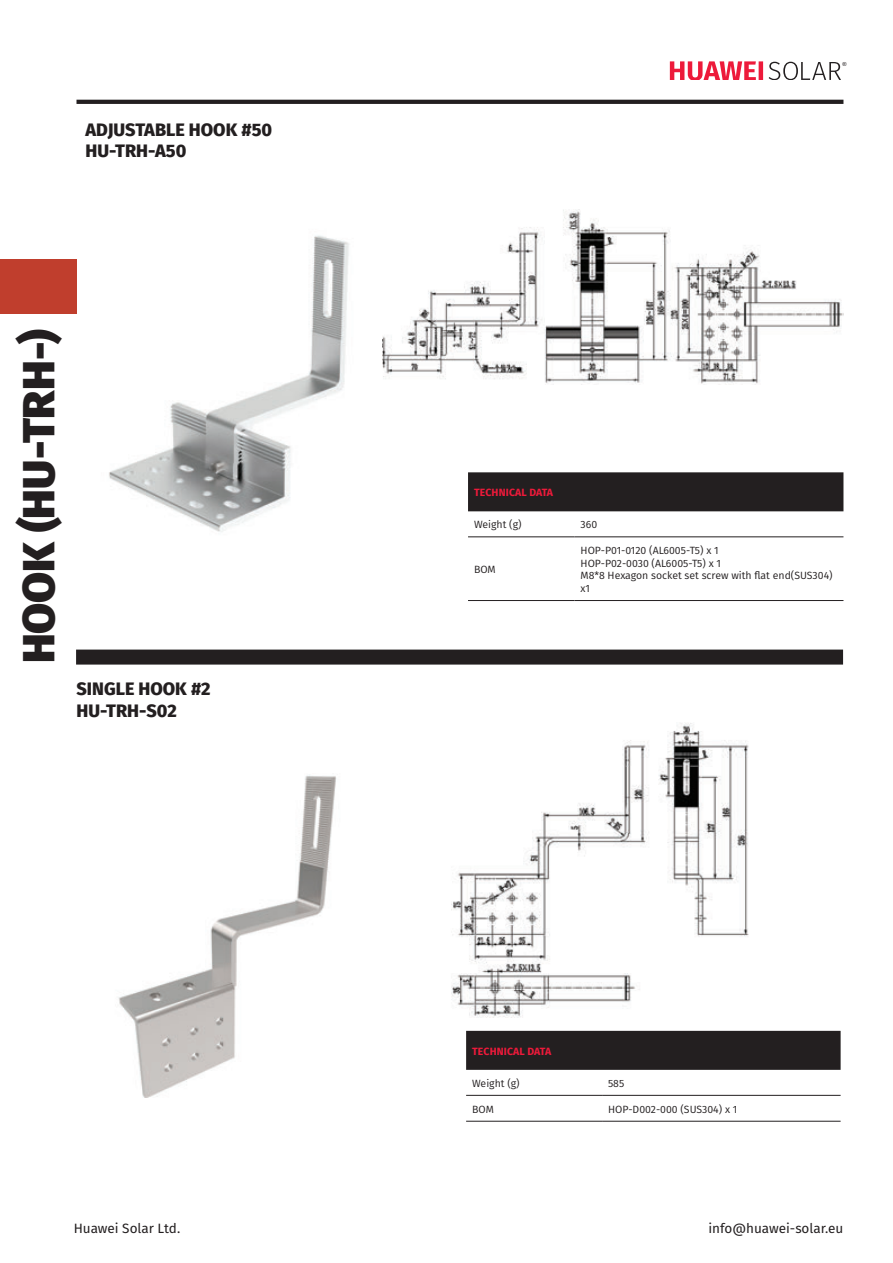
<style>
.page{position:relative;width:893px;height:1263px;background:#fff}
.page>*{position:absolute;margin:0;border:0;box-sizing:border-box;transform-origin:0 0}
.t1{font:800 45px "Fira Sans";color:#231f20}
.t2{font:800 18px/21.6px "Fira Sans";color:#231f20}
.t3{font:13.5px "Fira Sans";color:#231f20}
.t4{font:10.5px/12.6px "Fira Sans";color:#231f20}
.t5{font:700 10.5px "Fira Sans";letter-spacing:.01em;color:#ed1a3a}
.t6{font:5.55px "Arial";color:#231f20}
</style>
<div class="page">
<div style="left:76px;top:650px;width:767px;height:15px;background:#231f20"></div>
<div style="left:466px;top:1031px;width:375px;height:39px;background:#231f20"></div>
<hr style="left:466px;top:1095px;width:136px;height:1px;background:#231f20">
<hr style="left:466px;top:1121px;width:136px;height:1px;background:#231f20">
<hr style="left:602px;top:1095px;width:239px;height:1px;background:#231f20">
<hr style="left:602px;top:1121px;width:239px;height:1px;background:#231f20">
<div style="left:468px;top:472px;width:375px;height:39px;background:#231f20"></div>
<hr style="left:468px;top:536px;width:106px;height:1px;background:#231f20">
<hr style="left:468px;top:600px;width:106px;height:1px;background:#231f20">
<hr style="left:574px;top:536px;width:269px;height:1px;background:#231f20">
<hr style="left:574px;top:600px;width:269px;height:1px;background:#231f20">
<img style="left:118px;top:775px;width:219px;height:322px">
<img style="left:382px;top:209px;width:462px;height:175px">
<img style="left:451px;top:723px;width:298px;height:295px">
<img style="left:109px;top:235px;width:240px;height:297px">
<div style="left:0;top:260px;width:76px;height:54px;background:#c03e2d"></div>
<svg style="left:76px;top:100px;width:767px;height:4px;background:#262223"></svg>
<svg style="left:670px;top:61px;width:93px;height:19px"></svg>
<svg style="left:769px;top:62px;width:72px;height:18px"></svg>
<h2 class="t2" style="left:86px;top:120px;width:188px">ADJUSTABLE HOOK #50<br>HU-TRH-A50</h2>
<h1 class="t1" style="left:7px;top:663px;width:336px;rotate:-90deg">HOOK (HU-TRH-)</h1>
<h2 class="t2" style="left:76px;top:680px;width:136px">SINGLE HOOK #2<br>HU-TRH-S02</h2>
<p class="t6" style="left:842px;top:60px;width:6px">®</p>
<p class="t5" style="left:474px;top:485px;width:81px">TECHNICAL DATA</p>
<p class="t4" style="left:474px;top:518px;width:49px">Weight (g)</p>
<p class="t4" style="left:581px;top:518px;width:18px">360</p>
<p class="t4" style="left:474px;top:563px;width:23px">BOM</p>
<p class="t4" style="left:581px;top:544px;width:254px">HOP-P01-0120 (AL6005-T5) x 1<br>HOP-P02-0030 (AL6005-T5) x 1<br>M8*8 Hexagon socket set screw with flat end(SUS304) x1</p>
<p class="t5" style="left:472px;top:1044px;width:81px">TECHNICAL DATA</p>
<p class="t4" style="left:472px;top:1076px;width:49px">Weight (g)</p>
<p class="t4" style="left:608px;top:1076px;width:18px">585</p>
<p class="t4" style="left:472px;top:1102px;width:23px">BOM</p>
<p class="t4" style="left:608px;top:1102px;width:131px">HOP-D002-000 (SUS304) x 1</p>
<p class="t3" style="left:74px;top:1219px;width:108px">Huawei Solar Ltd.</p>
<p class="t3" style="left:708px;top:1219px;width:137px">info@huawei-solar.eu</p>
</div>
